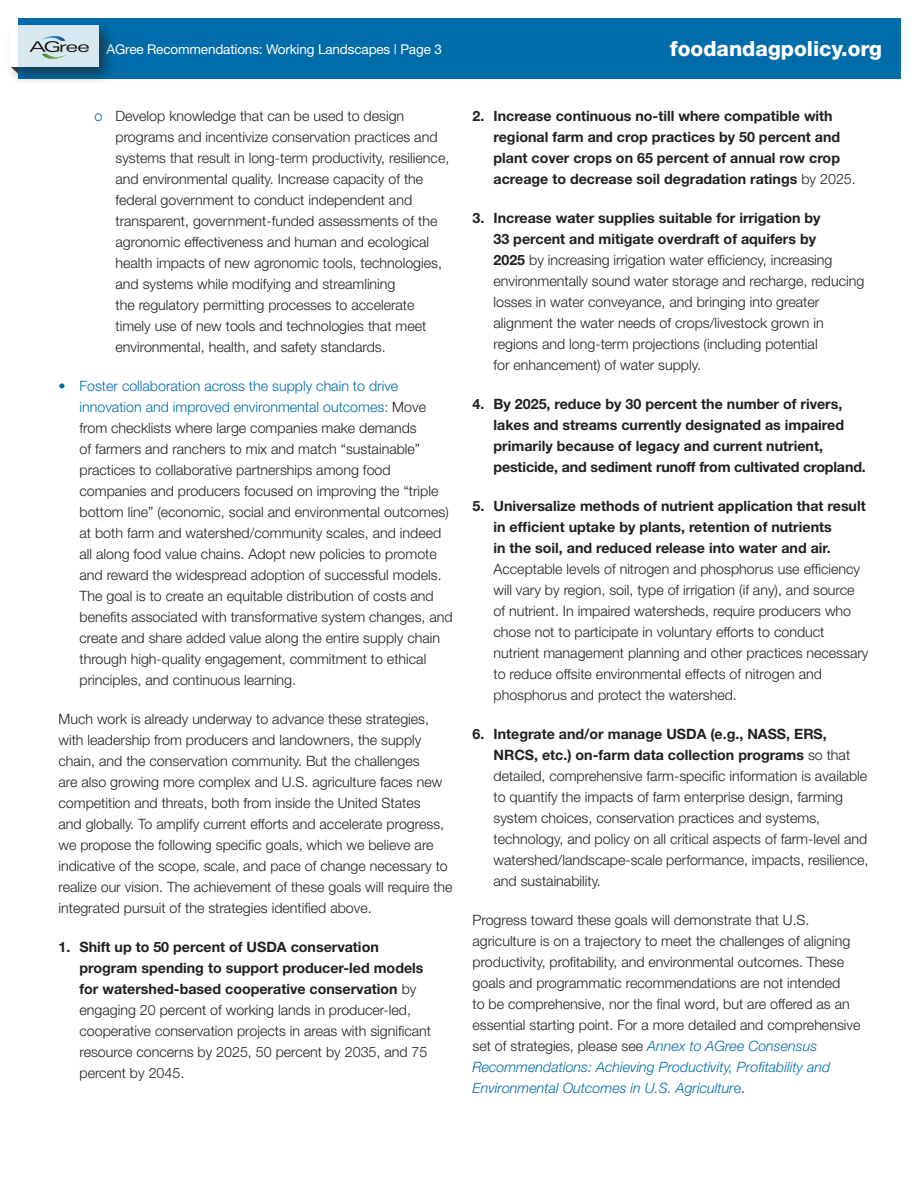
<style>
.page{position:relative;width:918px;height:1188px;background:#fff}
.page>*{position:absolute;margin:0;border:0;box-sizing:border-box;transform-origin:0 0}
.t1{font:800 21px "Helvetica Neue";color:#fff}
.t2{font:300 14.25px/21px "Helvetica Neue";color:#221f1f}
.t3{font:700 14.25px/21px "Helvetica Neue";color:#221f1f}
.t4{font:13.5px "Helvetica Neue";letter-spacing:-.01em;color:#fff}
.s1{color:#006ca9}
.s2{font-weight:700}
.s3{font-weight:300}
.s4{font-style:italic;color:#006ca9}
</style>
<div class="page">
<div style="left:18px;top:18px;width:882px;height:60px;background:#006ca9"></div>
<div style="left:5px;top:20px;width:112px;height:65px;background:#221f1f;opacity:.75"></div>
<svg style="left:11px;top:26px;width:88px;height:41px;background:#ddebf2"></svg>
<svg style="left:29px;top:36px;width:60px;height:24px"></svg>
<p class="t4" style="left:106px;top:45px;width:337px">AGree Recommendations: Working Landscapes | Page 3</p>
<h1 class="t1" style="left:670px;top:40px;width:214px">foodandagpolicy.org</h1>
<p class="t2" style="left:116px;top:107px;width:335px;text-indent:-21px"><span class="s1">o</span> Develop knowledge that can be used to design programs and incentivize conservation practices and systems that result in long-term productivity, resilience, and environmental quality. Increase capacity of the federal government to conduct independent and transparent, government-funded assessments of the agronomic effectiveness and human and ecological health impacts of new agronomic tools, technologies, and systems while modifying and streamlining<br>the regulatory permitting processes to accelerate timely use of new tools and technologies that meet environmental, health, and safety standards.</p>
<p class="t2" style="left:80px;top:377px;width:375px;text-indent:-21px"><span class="s1">• Foster collaboration across the supply chain to drive innovation and improved environmental outcomes:</span> Move from checklists where large companies make demands<br>of farmers and ranchers to mix and match “sustainable” practices to collaborative partnerships among food companies and producers focused on improving the “triple bottom line” (economic, social and environmental outcomes) at both farm and watershed/community scales, and indeed all along food value chains. Adopt new policies to promote and reward the widespread adoption of successful models.<br>The goal is to create an equitable distribution of costs and benefits associated with transformative system changes, and create and share added value along the entire supply chain through high-quality engagement, commitment to ethical principles, and continuous learning.</p>
<p class="t2" style="left:59px;top:710px;width:396px">Much work is already underway to advance these strategies, with leadership from producers and landowners, the supply chain, and the conservation community. But the challenges<br>are also growing more complex and U.S. agriculture faces new competition and threats, both from inside the United States<br>and globally. To amplify current efforts and accelerate progress, we propose the following specific goals, which we believe are indicative of the scope, scale, and pace of change necessary to realize our vision. The achievement of these goals will require the integrated pursuit of the strategies identified above.</p>
<p class="t2" style="left:80px;top:938px;width:353px;text-indent:-21px"><span class="s2">1. Shift up to 50 percent of USDA conservation program spending to support producer-led models for watershed-based cooperative conservation</span> by engaging 20 percent of working lands in producer-led, cooperative conservation projects in areas with significant resource concerns by 2025, 50 percent by 2035, and 75 percent by 2045.</p>
<p class="t3" style="left:494px;top:107px;width:364px;text-indent:-21px">2. Increase continuous no-till where compatible with regional farm and crop practices by 50 percent and plant cover crops on 65 percent of annual row crop acreage to decrease soil degradation ratings <span class="s3">by 2025.</span></p>
<p class="t2" style="left:494px;top:209px;width:372px;text-indent:-21px"><span class="s2">3. Increase water supplies suitable for irrigation by<br>33 percent and mitigate overdraft of aquifers by<br>2025</span> by increasing irrigation water efficiency, increasing environmentally sound water storage and recharge, reducing losses in water conveyance, and bringing into greater alignment the water needs of crops/livestock grown in regions and long-term projections (including potential<br>for enhancement) of water supply.</p>
<p class="t3" style="left:494px;top:395px;width:374px;text-indent:-21px">4. By 2025, reduce by 30 percent the number of rivers, lakes and streams currently designated as impaired primarily because of legacy and current nutrient, pesticide, and sediment runoff from cultivated cropland.</p>
<p class="t3" style="left:494px;top:497px;width:374px;text-indent:-21px">5. Universalize methods of nutrient application that result in efficient uptake by plants, retention of nutrients<br>in the soil, and reduced release into water and air.</p>
<p class="t2" style="left:494px;top:560px;width:376px">Acceptable levels of nitrogen and phosphorus use efficiency will vary by region, soil, type of irrigation (if any), and source of nutrient. In impaired watersheds, require producers who chose not to participate in voluntary efforts to conduct nutrient management planning and other practices necessary to reduce offsite environmental effects of nitrogen and phosphorus and protect the watershed.</p>
<p class="t2" style="left:494px;top:725px;width:377px;text-indent:-21px"><span class="s2">6. Integrate and/or manage USDA (e.g., NASS, ERS, NRCS, etc.) on-farm data collection programs</span> so that detailed, comprehensive farm-specific information is available to quantify the impacts of farm enterprise design, farming system choices, conservation practices and systems, technology, and policy on all critical aspects of farm-level and watershed/landscape-scale performance, impacts, resilience, and sustainability.</p>
<p class="t2" style="left:473px;top:911px;width:390px">Progress toward these goals will demonstrate that U.S. agriculture is on a trajectory to meet the challenges of aligning productivity, profitability, and environmental outcomes. These goals and programmatic recommendations are not intended<br>to be comprehensive, nor the final word, but are offered as an essential starting point. For a more detailed and comprehensive set of strategies, please see <span class="s4">Annex to AGree Consensus Recommendations: Achieving Productivity, Profitability and Environmental Outcomes in U.S. Agricultur</span><span class="s1">e</span>.</p>
</div>
